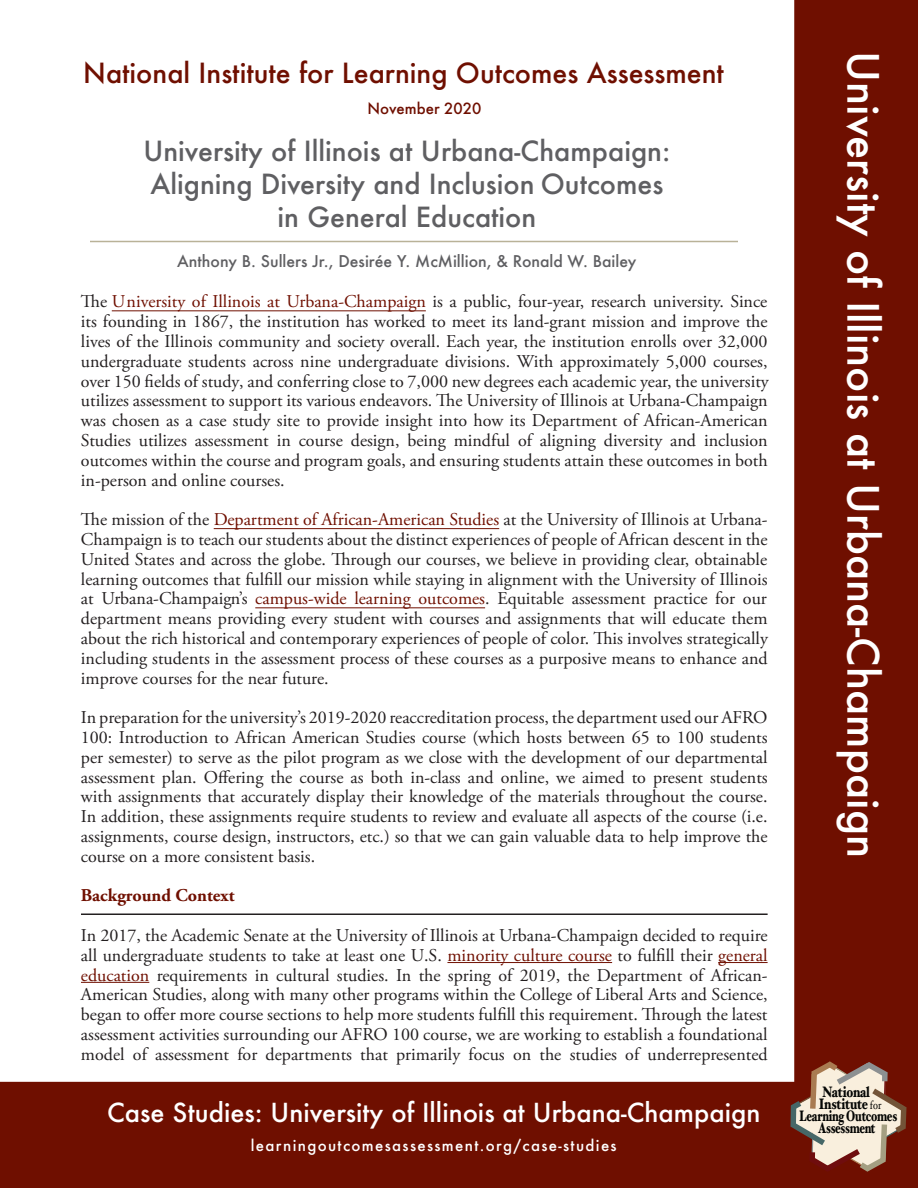
<style>
.page{position:relative;width:918px;height:1188px;background:#fff}
.page>*{position:absolute;margin:0;border:0;box-sizing:border-box;transform-origin:0 0}
.t1{font:500 42px "Futura";color:#fff}
.t2{font:500 27px/33px "Futura";color:#5f5f62;text-align:center}
.t3{font:500 27px "Futura";color:#6f0f00}
.t4{font:500 25.5px "Futura";color:#fff}
.t5{font:18px/19.8px "Adobe Garamond Pro";color:#231f20;text-align:justify}
.t6{font:700 18px "Adobe Garamond Pro";color:#6f0f00}
.t7{font:500 15.75px "Futura";color:#5f5f62}
.t8{font:900 15.15px/24.5px "Hoefler Text";letter-spacing:-.02em;color:#040503;scale:.69 1}
.t9{font:900 15.15px "Hoefler Text";letter-spacing:-.02em;color:#040503;scale:.7 1}
.t10{font:900 15.15px "Hoefler Text";letter-spacing:-.015em;color:#060705;scale:.77 1}
.t11{font:500 15px "Futura";letter-spacing:.09em;color:#fff}
.t12{font:500 15px "Futura";color:#6f0f00}
.s1{color:#6f0f00}
.s2{color:#060705}
.s3{font-weight:400;font-size:12px;color:#060705}
</style>
<div class="page">
<div style="left:0;top:1082px;width:918px;height:106px;background:#6f0f00"></div>
<hr style="left:90px;top:241px;width:648px;height:1px;background:#b9b298">
<div style="left:794px;top:0;width:124px;height:1101px;background:#6f0f00"></div>
<hr style="left:447px;top:962px;width:165px;height:1px;background:#6f0f00">
<hr style="left:718px;top:962px;width:50px;height:1px;background:#6f0f00">
<hr style="left:81px;top:982px;width:68px;height:1px;background:#6f0f00">
<hr style="left:255px;top:607px;width:230px;height:1px;background:#6f0f00">
<hr style="left:214px;top:528px;width:285px;height:1px;background:#6f0f00">
<hr style="left:112px;top:310px;width:314px;height:1px;background:#6f0f00">
<svg style="left:790px;top:1061px;width:117px;height:111px"></svg>
<hr style="left:81px;top:914px;width:687px;height:1px;background:#231f20">
<h2 class="t3" style="left:83px;top:54px;width:642px">National Institute for Learning Outcomes Assessment</h2>
<p class="t12" style="left:367px;top:99px;width:115px">November 2020</p>
<h2 class="t2" style="left:143px;top:134px;width:529px">University of Illinois at Urbana-Champaign:<br>Aligning Diversity and Inclusion Outcomes in General Education</h2>
<p class="t7" style="left:177px;top:251px;width:461px">Anthony B. Sullers Jr., Desirée Y. McMillion, &amp; Ronald W. Bailey</p>
<p class="t5" style="left:81px;top:292px;width:689px">The <span class="s1">University of Illinois at Urbana-Champaign</span> is a public, four-year, research university. Since its founding in 1867, the institution has worked to meet its land-grant mission and improve the lives of the Illinois community and society overall. Each year, the institution enrolls over 32,000 undergraduate students across nine undergraduate divisions. With approximately 5,000 courses, over 150 fields of study, and conferring close to 7,000 new degrees each academic year, the university utilizes assessment to support its various endeavors. The University of Illinois at Urbana-Champaign was chosen as a case study site to provide insight into how its Department of African-American Studies utilizes assessment in course design, being mindful of aligning diversity and inclusion outcomes within the course and program goals, and ensuring students attain these outcomes in both in-person and online courses.</p>
<p class="t5" style="left:81px;top:510px;width:688px">The mission of the <span class="s1">Department of African-American Studies</span> at the University of Illinois at Urbana-Champaign is to teach our students about the distinct experiences of people of African descent in the United States and across the globe. Through our courses, we believe in providing clear, obtainable learning outcomes that fulfill our mission while staying in alignment with the University of Illinois at Urbana-Champaign’s <span class="s1">campus-wide learning outcomes</span>. Equitable assessment practice for our department means providing every student with courses and assignments that will educate them about the rich historical and contemporary experiences of people of color. This involves strategically including students in the assessment process of these courses as a purposive means to enhance and improve courses for the near future.</p>
<p class="t5" style="left:81px;top:708px;width:688px">In preparation for the university’s 2019-2020 reaccreditation process, the department used our AFRO 100: Introduction to African American Studies course (which hosts between 65 to 100 students per semester) to serve as the pilot program as we close with the development of our departmental assessment plan. Offering the course as both in-class and online, we aimed to present students with assignments that accurately display their knowledge of the materials throughout the course.<br>In addition, these assignments require students to review and evaluate all aspects of the course (i.e. assignments, course design, instructors, etc.) so that we can gain valuable data to help improve the course on a more consistent basis.</p>
<p class="t6" style="left:81px;top:885px;width:155px">Background Context</p>
<p class="t5" style="left:81px;top:926px;width:688px">In 2017, the Academic Senate at the University of Illinois at Urbana-Champaign decided to require all undergraduate students to take at least one U.S. <span class="s1">minority culture course</span> to fulfill their <span class="s1">general education</span> requirements in cultural studies. In the spring of 2019, the Department of African-American Studies, along with many other programs within the College of Liberal Arts and Science, began to offer more course sections to help more students fulfill this requirement. Through the latest assessment activities surrounding our AFRO 100 course, we are working to establish a foundational model of assessment for departments that primarily focus on the studies of underrepresented</p>
<h3 class="t4" style="left:107px;top:1095px;width:655px">Case Studies: University of Illinois at Urbana-Champaign</h3>
<p class="t11" style="left:251px;top:1135px;width:367px">learningoutcomesassessment.org/case-studies</p>
<h1 class="t1" style="left:892px;top:51px;width:808px;rotate:90deg">University of Illinois at Urbana-Champaign</h1>
<p class="t10" style="left:822px;top:1083px;width:64px">National</p>
<p class="t9" style="left:799px;top:1107px;width:142px">Learning Outcomes</p>
<p class="t8" style="left:818px;top:1091px;width:93px"><span class="s2">Institute</span> <span class="s3">for<br></span>Assessment</p>
</div>
